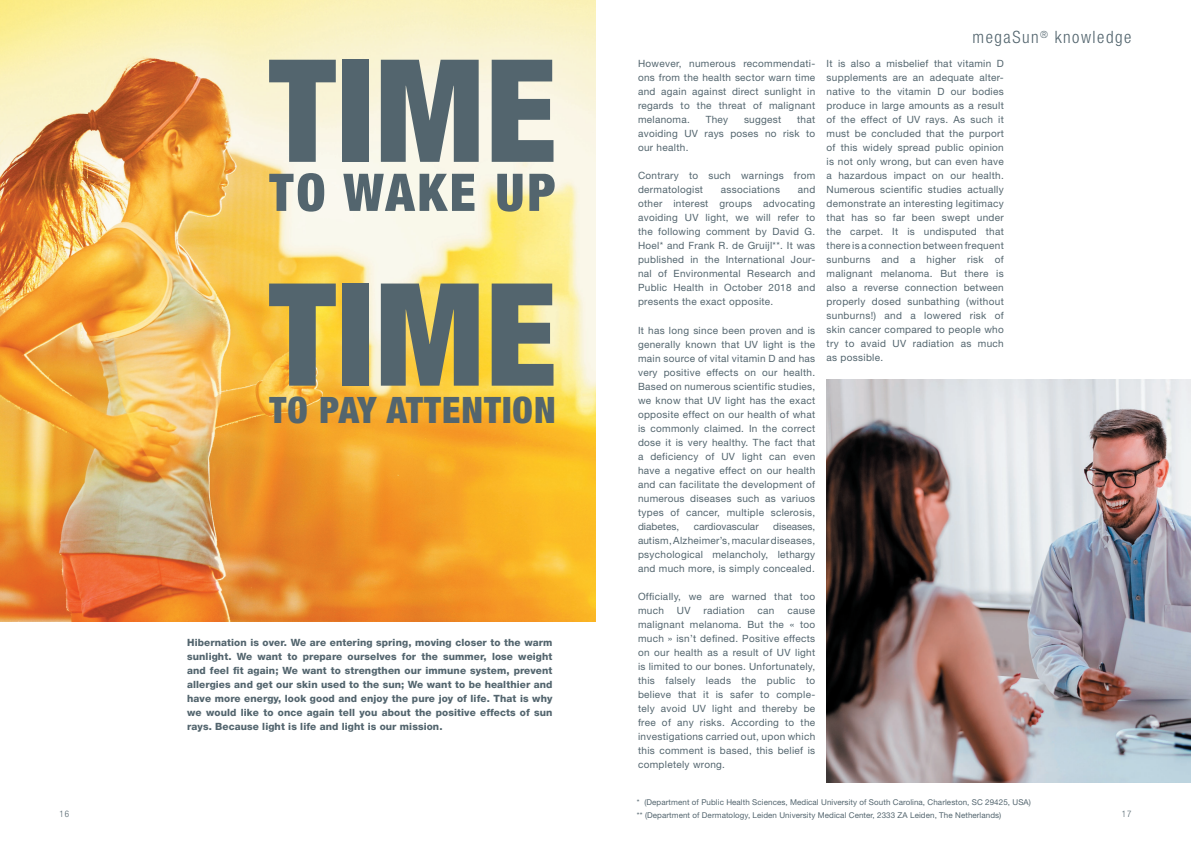
<style>
.page{position:relative;width:1191px;height:842px;background:#fff}
.page>*{position:absolute;margin:0;border:0;box-sizing:border-box;transform-origin:0 0}
.t1{font:900 condensed 143px/223.8px "Helvetica Neue LT Std";letter-spacing:.01em;color:#53656e}
.t2{font:900 condensed 52px "Helvetica Neue LT Std";letter-spacing:.06em;color:#53656e}
.t3{font:900 condensed 36.5px "Helvetica Neue LT Std";letter-spacing:.03em;color:#53656e}
.t4{font:300 condensed 17px "Helvetica Neue LT Std";letter-spacing:.09em;color:#53656e}
.t5{font:10px/14px "Helvetica Neue LT Std";letter-spacing:.03em;color:#53656e;text-align:justify}
.t6{font:800 10px/14px "Helvetica Neue LT Std";letter-spacing:.01em;color:#53656e;text-align:justify}
.t7{font:10px "Helvetica Neue LT Std";color:#53656e}
.t8{font:300 condensed 9px "Helvetica Neue LT Std";color:#53656e}
.t9{font:8px/13.3px "Helvetica Neue LT Std";letter-spacing:.01em;color:#53656e}
</style>
<div class="page">
<img style="left:0;top:0;width:595px;height:621px">
<img style="left:826px;top:379px;width:365px;height:404px">
<h1 class="t1" style="left:269px;top:-3px;width:289px">TIME<br>TIME</h1>
<h2 class="t2" style="left:269px;top:160px;width:287px">TO WAKE UP</h2>
<h3 class="t3" style="left:269px;top:388px;width:288px">TO PAY ATTENTION</h3>
<p class="t6" style="left:187px;top:636px;width:367px">Hibernation is over. We are entering spring, moving closer to the warm sunlight. We want to prepare ourselves for the summer, lose weight and feel t again; We want to strengthen our immune system, prevent allergies and get our skin used to the sun; We want to be healthier and have more energy, look good and enjoy the pure joy of life. That is why we would like to once again tell you about the positive effects of sun rays. Because light is life and light is our mission.</p>
<p class="t5" style="left:638px;top:56px;width:179px">However, numerous recommendati&shy;ons from the health sector warn time and again against direct sunlight in regards to the threat of malignant melanoma.</p>
<p class="t5" style="left:638px;top:112px;width:179px;text-indent:159px">that avoiding UV rays poses no risk to our health.</p>
<p class="t5" style="left:638px;top:169px;width:179px">Contrary to such warnings from dermatologist</p>
<p class="t5" style="left:705px;top:112px;width:24px">They</p>
<p class="t5" style="left:744px;top:112px;width:39px">suggest</p>
<p class="t5" style="left:638px;top:183px;width:179px;text-indent:160px">and other interest groups advocating avoiding UV light, we will refer to the following comment by David G.<br>Hoel* and Frank R. de Gruijl**. It was published in the International Jour&shy;nal of Environmental Research and Public Health in October 2018 and presents the exact opposite.</p>
<p class="t5" style="left:638px;top:323px;width:179px">It has long since been proven and is generally known that UV light is the main source of vital vitamin D and has very positive effects on our health.<br>Based on numerous scientific studies, we know that UV light has the exact opposite effect on our health of what is commonly claimed. In the correct dose it is very healthy. The fact that a deficiency of UV light can even have a negative effect on our health and can facilitate the development of numerous diseases such as variuos types of cancer, multiple sclerosis, diabetes,</p>
<p class="t5" style="left:721px;top:183px;width:61px">associations</p>
<p class="t5" style="left:638px;top:519px;width:179px;text-indent:135px">diseases, autism, Alzheimer’s, macular diseases, psychological melancholy, lethargy and much more, is simply concealed.</p>
<p class="t5" style="left:638px;top:589px;width:179px">Officially, we are warned that too much</p>
<p class="t7" style="left:693px;top:520px;width:66px">cardiovascular</p>
<p class="t5" style="left:677px;top:603px;width:15px">UV</p>
<p class="t5" style="left:703px;top:603px;width:43px">radiation</p>
<p class="t5" style="left:757px;top:603px;width:18px">can</p>
<p class="t5" style="left:638px;top:603px;width:179px;text-indent:149px">cause malignant melanoma. But the « too much » isn’t defined. Positive effects on our health as a result of UV light is limited to our bones. Unfortunately, this falsely leads the public to believe that it is safer to comple&shy;tely avoid UV light and thereby be free of any risks. According to the investigations carried out, upon which this comment is based, this belief is completely wrong.</p>
<h3 class="t4" style="left:972px;top:28px;width:160px">megaSun<sup>®</sup> knowledge</h3>
<p class="t5" style="left:826px;top:56px;width:179px">It is also a misbelief that vitamin D supplements are an adequate alter&shy;native to the vitamin D our bodies produce in large amounts as a result of the effect of UV rays. As such it must be concluded that the purport of this widely spread public opinion is not only wrong, but can even have a hazardous impact on our health.<br>Numerous scientific studies actually demonstrate an interesting legitimacy that has so far been swept under the carpet. It is undisputed that there is a connection between frequent sunburns and a higher risk of malignant melanoma. But there is also a reverse connection between properly dosed sunbathing (without sunburns!) and a lowered risk of skin cancer compared to people who try to avaid UV radiation as much as possible.</p>
<p class="t9" style="left:637px;top:795px;width:395px">* (Department of Public Health Sciences, Medical University of South Carolina, Charleston, SC 29425, USA) ** (Department of Dermatology, Leiden University Medical Center, 2333 ZA Leiden, The Netherlands)</p>
<p class="t8" style="left:60px;top:809px;width:11px">16</p>
<p class="t8" style="left:1122px;top:809px;width:11px">17</p>
</div>
